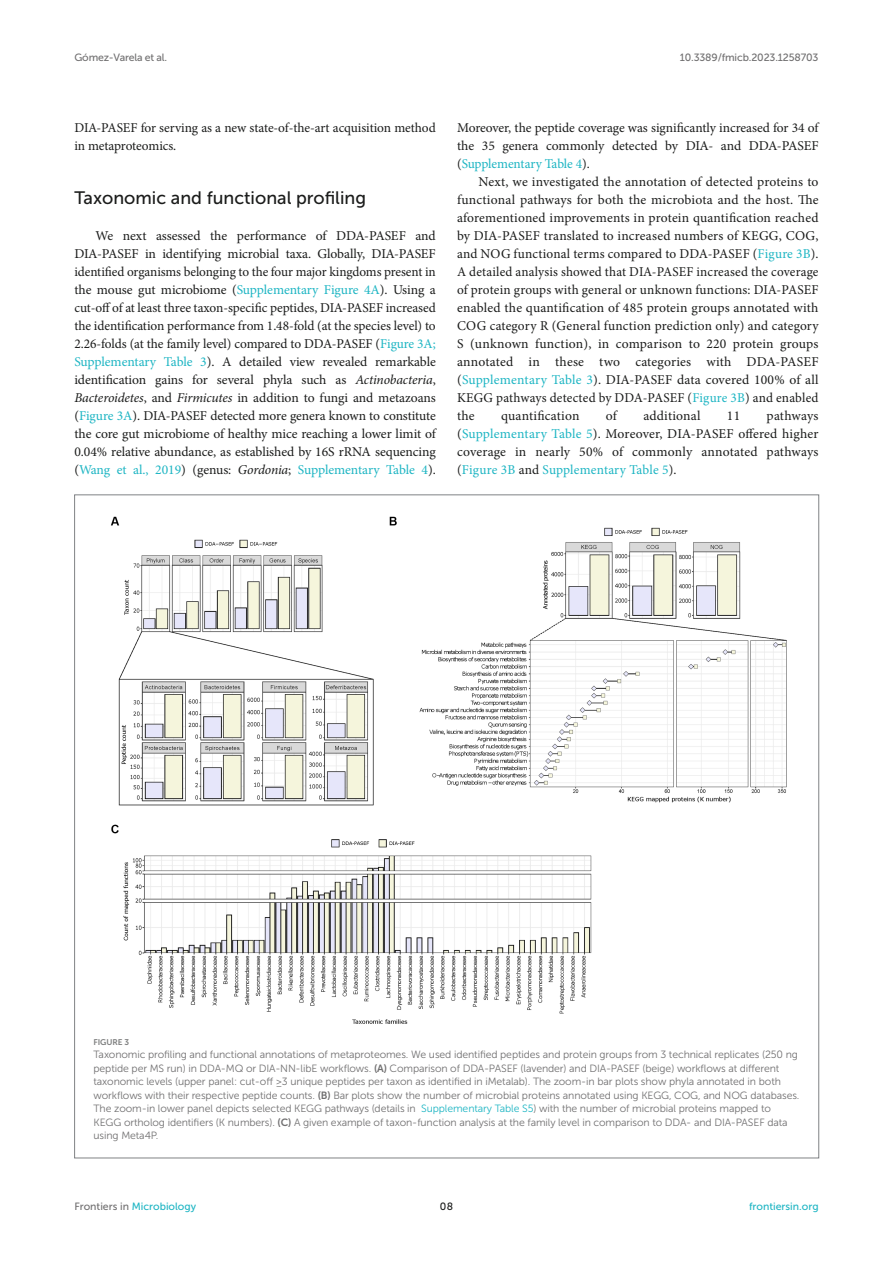
<style>
.page{position:relative;width:893px;height:1263px;background:#fff}
.page>*{position:absolute;margin:0;border:0;box-sizing:border-box;transform-origin:0 0}
.HEAD_2{font:18px "Museo Sans 500";color:#1b1c1b}
.TEXT{font:13.5px/18px "Minion Pro";letter-spacing:.005em;color:#1b1c1b;text-align:justify}
.TEXT_FLUSH{font:13.5px/18px "Minion Pro";letter-spacing:-.01em;color:#1b1c1b;text-align:justify}
.FIG_LEG{font:10.5px/13.5px "Museo Sans 300";letter-spacing:-.01em;color:#706f70}
.t1{font:10.5px "Museo Sans 500";letter-spacing:-.015em;color:#706f70}
.t2{font:10.5px "Museo Sans 500";color:#1db5c3}
.t3{font:10.5px "Museo Sans 500";color:#1b1c1b}
.FIG_HD{font:8.25px "Museo Sans 700";letter-spacing:-.01em;color:#7e7f7f}
.s1{color:#1db5c3}
.s2{font-style:italic}
.s3{font-family:"Museo Sans 700"}
.s4{color:#706f70}
</style>
<div class="page">
<img style="left:111px;top:516px;width:676px;height:508px">
<p class="t1" style="left:74px;top:51px;width:94px">Gómez-Varela et al.</p>
<p class="t1" style="left:680px;top:51px;width:140px">10.3389/fmicb.2023.1258703</p>
<p class="TEXT" style="left:74px;top:119px;width:363px">DIA-PASEF for serving as a new state-of-the-art acquisition method in metaproteomics.</p>
<p class="HEAD_2" style="left:74px;top:188px;width:293px">Taxonomic and functional profiling</p>
<p class="TEXT_FLUSH" style="left:74px;top:227px;width:363px;text-indent:21px">We next assessed the performance of DDA-PASEF and DIA-PASEF in identifying microbial taxa. Globally, DIA-PASEF identified organisms belonging to the four major kingdoms present in the mouse gut microbiome (<span class="s1">Supplementary Figure 4A</span>). Using a cut-off of at least three taxon-specific peptides, DIA-PASEF increased the identification performance from 1.48-fold (at the species level) to 2.26-folds (at the family level) compared to DDA-PASEF (<span class="s1">Figure 3A; Supplementary Table 3</span>). A detailed view revealed remarkable identification gains for several phyla such as <span class="s2">Actinobacteria</span>, <span class="s2">Bacteroidetes</span>, and <span class="s2">Firmicutes</span> in addition to fungi and metazoans (<span class="s1">Figure 3A</span>). DIA-PASEF detected more genera known to constitute the core gut microbiome of healthy mice reaching a lower limit of 0.04% relative abundance, as established by 16S rRNA sequencing (<span class="s1">Wang et al., 2019</span>) (genus: <span class="s2">Gordonia</span>; <span class="s1">Supplementary Table 4</span>).</p>
<p class="TEXT_FLUSH" style="left:457px;top:119px;width:363px">Moreover, the peptide coverage was significantly increased for 34 of the 35 genera commonly detected by DIA- and DDA-PASEF (<span class="s1">Supplementary Table 4</span>).</p>
<p class="TEXT" style="left:457px;top:173px;width:363px;text-indent:21px">Next, we investigated the annotation of detected proteins to functional pathways for both the microbiota and the host. The aforementioned improvements in protein quantification reached by DIA-PASEF translated to increased numbers of KEGG, COG, and NOG functional terms compared to DDA-PASEF (<span class="s1">Figure 3B</span>).<br>A detailed analysis showed that DIA-PASEF increased the coverage of protein groups with general or unknown functions: DIA-PASEF enabled the quantification of 485 protein groups annotated with COG category R (General function prediction only) and category S (unknown function), in comparison to 220 protein groups annotated in these two categories with DDA-PASEF (<span class="s1">Supplementary Table 3</span>). DIA-PASEF data covered 100% of all KEGG pathways detected by DDA-PASEF (<span class="s1">Figure 3B</span>) and enabled the</p>
<p class="TEXT" style="left:457px;top:407px;width:363px;text-indent:309px">pathways (<span class="s1">Supplementary Table 5</span>). Moreover, DIA-PASEF offered higher coverage in nearly 50% of commonly annotated pathways (<span class="s1">Figure 3B</span> and <span class="s1">Supplementary Table 5</span>).</p>
<p class="TEXT" style="left:501px;top:407px;width:80px">quantification</p>
<p class="TEXT" style="left:606px;top:407px;width:13px">of</p>
<p class="TEXT" style="left:643px;top:407px;width:59px">additional</p>
<p class="TEXT" style="left:727px;top:407px;width:15px">11</p>
<p class="FIG_HD" style="left:94px;top:1037px;width:37px">FIGURE 3</p>
<p class="FIG_LEG" style="left:94px;top:1048px;width:707px">Taxonomic profiling and functional annotations of metaproteomes. We used identified peptides and protein groups from 3 technical replicates (250 ng peptide per MS run) in DDA-MQ or DIA-NN-libE workflows. <span class="s3">(A)</span> Comparison of DDA-PASEF (lavender) and DIA-PASEF (beige) workflows at different taxonomic levels (upper panel: cut-off ≥3 unique peptides per taxon as identified in iMetalab). The zoom-in bar plots show phyla annotated in both workflows with their respective peptide counts. <span class="s3">(B)</span> Bar plots show the number of microbial proteins annotated using KEGG, COG, and NOG databases.<br>The zoom-in lower panel depicts selected KEGG pathways (details in <span class="s1">Supplementary Table S5</span>) with the number of microbial proteins mapped to KEGG ortholog identifiers (K numbers). <span class="s3">(C)</span> A given example of taxon-function analysis at the family level in comparison to DDA- and DIA-PASEF data using Meta4P.</p>
<p class="t2" style="left:74px;top:1200px;width:123px"><span class="s4">Frontiers in</span> Microbiology</p>
<p class="t3" style="left:440px;top:1200px;width:15px">08</p>
<p class="t2" style="left:749px;top:1200px;width:71px">frontiersin.org</p>
</div>
